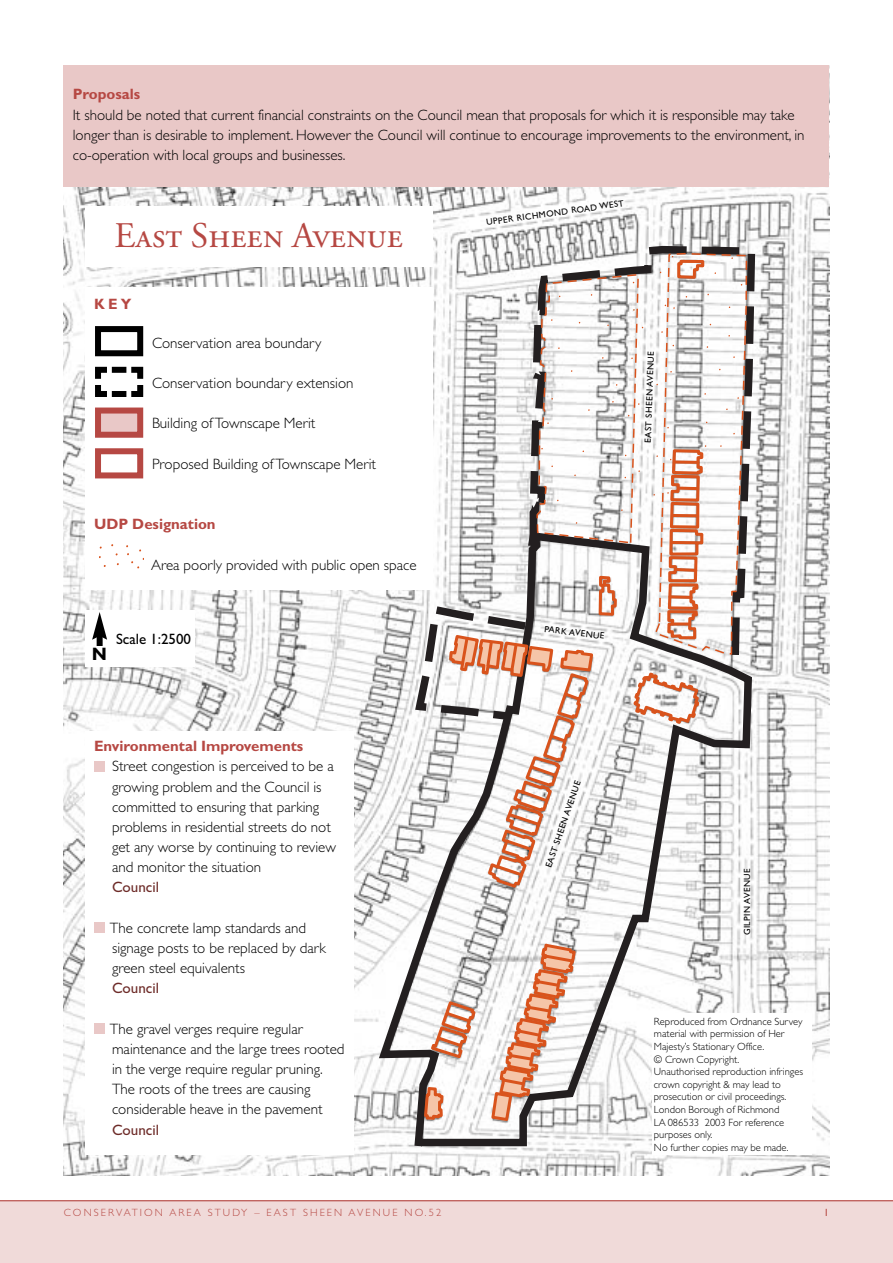
<style>
.page{position:relative;width:893px;height:1263px;background:#fff}
.page>*{position:absolute;margin:0;border:0;box-sizing:border-box;transform-origin:0 0}
.t1{font:36px "Adobe Garamond Regular SC";color:#b64843}
.t2{font:700 18px "Gill Sans";color:#000}
.t3{font:300 15px/20.1px "Gill Sans";color:#000}
.t4{font:700 15px "Gill Sans";color:#b64843}
.t5{font:15px "Gill Sans";color:#6d2b28}
.t6{font:15px "Gill Sans";color:#000}
.t7{font:300 10.5px/12.6px "Gill Sans";color:#000}
.t8{font:300 10.5px "Gill Sans";letter-spacing:.2em;color:#b64843}
.t9{font:10.5px "Gill Sans";color:#b64843}
.t10{font:9px "Gill Sans";letter-spacing:.05em;color:#000}
</style>
<div class="page">
<div style="left:0;top:1200px;width:892px;height:63px;background:#f0dad9"></div>
<hr style="left:0;top:1200px;width:892px;height:1px;background:#b64843">
<img style="left:64px;top:186px;width:765px;height:989px">
<svg style="left:374px;top:590px;width:382px;height:564px"></svg>
<svg style="left:411px;top:242px;width:348px;height:482px"></svg>
<svg style="left:422px;top:1085px;width:23px;height:36px"></svg>
<svg style="left:489px;top:1060px;width:89px;height:63px"></svg>
<svg style="left:429px;top:258px;width:277px;height:802px"></svg>
<svg style="left:536px;top:252px;width:212px;height:404px"></svg>
<div style="left:85px;top:287px;width:347px;height:303px;background:#fff"></div>
<div style="left:85px;top:731px;width:269px;height:424px;background:#fff"></div>
<div style="left:94px;top:1023px;width:10px;height:11px;background:#e9c8c7"></div>
<div style="left:94px;top:922px;width:10px;height:11px;background:#e9c8c7"></div>
<div style="left:94px;top:761px;width:10px;height:10px;background:#e9c8c7"></div>
<div style="left:64px;top:65px;width:765px;height:121px;background:#e9c8c7"></div>
<div style="left:95px;top:326px;width:48px;height:30px;border:6px solid #000"></div>
<svg style="left:95px;top:366px;width:49px;height:31px"></svg>
<div style="left:98px;top:410px;width:42px;height:25px;background:#e9c8c7"></div>
<div style="left:95px;top:407px;width:48px;height:31px;border:6px solid #b64843"></div>
<div style="left:95px;top:448px;width:48px;height:30px;border:6px solid #b64843"></div>
<svg style="left:126px;top:545px;width:17px;height:23px"></svg>
<div style="left:85px;top:610px;width:110px;height:56px;background:#fff"></div>
<div style="left:97px;top:634px;width:6px;height:13px;background:#000"></div>
<svg style="left:92px;top:612px;width:15px;height:28px"></svg>
<div style="left:85px;top:647px;width:29px;height:20px;background:#fff"></div>
<div style="left:652px;top:1013px;width:160px;height:142px;background:#fff"></div>
<div style="left:85px;top:206px;width:347px;height:61px;background:#fff"></div>
<p class="t4" style="left:73px;top:89px;width:69px">Proposals</p>
<p class="t3" style="left:73px;top:106px;width:733px">It should be noted that current financial constraints on the Council mean that proposals for which it is responsible may take longer than is desirable to implement. However the Council will continue to encourage improvements to the environment, in co-operation with local groups and businesses.</p>
<h1 class="t1" style="left:115px;top:221px;width:290px">East Sheen Avenue</h1>
<p class="t4" style="left:94px;top:298px;width:39px">KEY</p>
<p class="t3" style="left:152px;top:334px;width:171px">Conservation area boundary</p>
<p class="t3" style="left:152px;top:374px;width:203px">Conservation boundary extension</p>
<p class="t3" style="left:152px;top:415px;width:165px">Building of Townscape Merit</p>
<p class="t3" style="left:152px;top:455px;width:226px">Proposed Building of Townscape Merit</p>
<p class="t4" style="left:94px;top:519px;width:123px">UDP Designation</p>
<p class="t3" style="left:151px;top:556px;width:267px">Area poorly provided with public open space</p>
<p class="t2" style="left:92px;top:648px;width:17px">N</p>
<p class="t6" style="left:116px;top:634px;width:77px">Scale 1:2500</p>
<p class="t4" style="left:94px;top:741px;width:211px">Environmental Improvements</p>
<p class="t3" style="left:112px;top:758px;width:225px">Street congestion is perceived to be a growing problem and the Council is committed to ensuring that parking problems in residential streets do not get any worse by continuing to review and monitor the situation</p>
<p class="t5" style="left:112px;top:882px;width:49px">Council</p>
<p class="t3" style="left:110px;top:919px;width:217px">The concrete lamp standards and signage posts to be replaced by dark green steel equivalents</p>
<p class="t5" style="left:112px;top:983px;width:49px">Council</p>
<p class="t3" style="left:110px;top:1020px;width:236px">The gravel verges require regular maintenance and the large trees rooted in the verge require regular pruning.<br>The roots of the trees are causing considerable heave in the pavement</p>
<p class="t5" style="left:112px;top:1124px;width:49px">Council</p>
<p class="t10" style="left:486px;top:219px;width:140px;rotate:-8deg">UPPER RICHMOND ROAD WEST</p>
<p class="t10" style="left:645px;top:442px;width:92px;rotate:-88deg">EAST SHEEN AVENUE</p>
<p class="t10" style="left:545px;top:625px;width:62px;rotate:7deg">PARK AVENUE</p>
<p class="t10" style="left:545px;top:866px;width:92px;rotate:-71deg">EAST SHEEN AVENUE</p>
<p class="t10" style="left:744px;top:935px;width:69px;rotate:-90deg">GILPIN AVENUE</p>
<p class="t7" style="left:654px;top:1016px;width:151px">Reproduced from Ordnance Survey material with permission of Her<br>Majesty’s Stationary Office.<br>© Crown Copyright.<br>Unauthorised reproduction infringes crown copyright &amp; may lead to prosecution or civil proceedings.<br>London Borough of Richmond<br>LA 086533 2003 For reference purposes only.<br>No further copies may be made.</p>
<p class="t8" style="left:64px;top:1208px;width:379px">CONSERVATION AREA STUDY – EAST SHEEN AVENUE NO.52</p>
<p class="t9" style="left:824px;top:1208px;width:7px">1</p>
</div>
